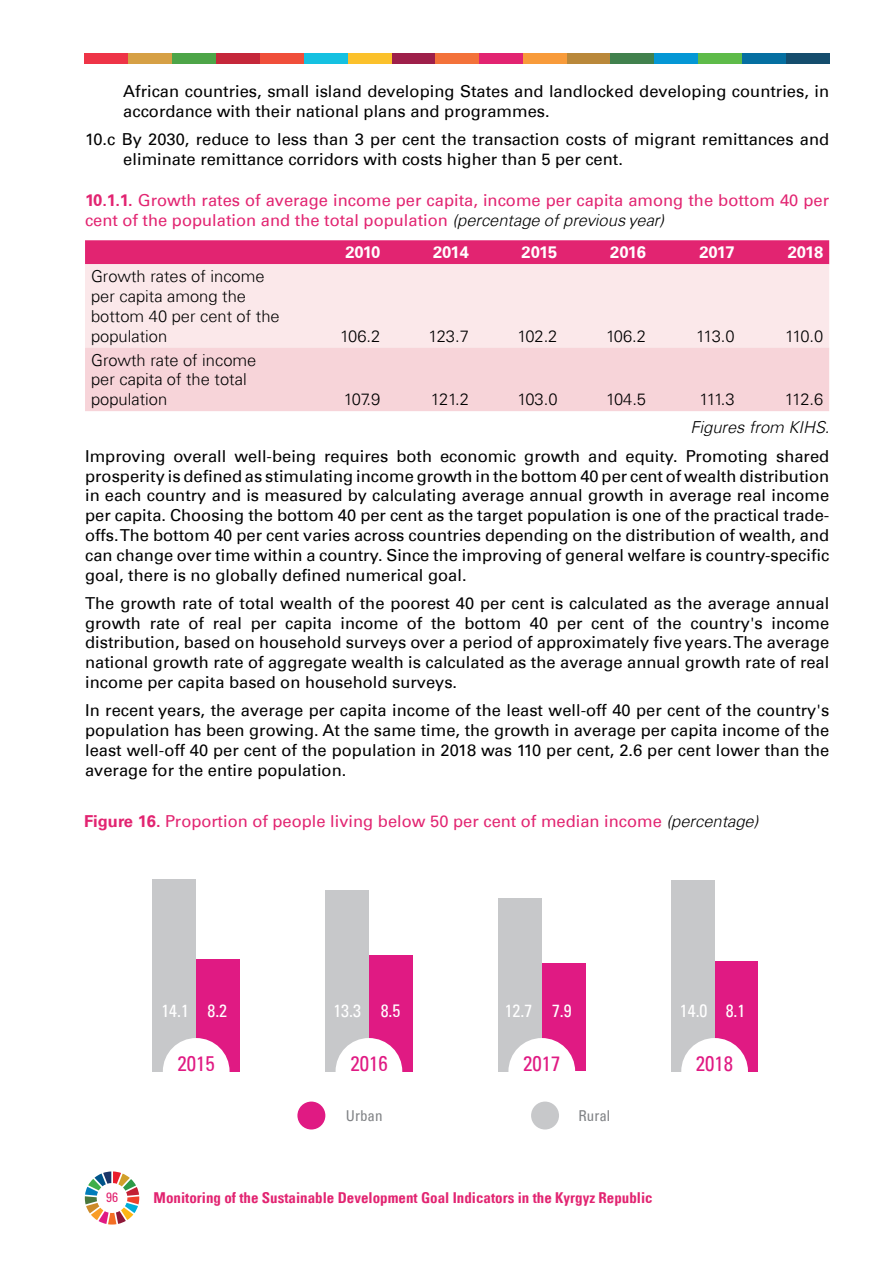
<style>
.page{position:relative;width:893px;height:1263px;background:#fff}
.page>*{position:absolute;margin:0;border:0;box-sizing:border-box;transform-origin:0 0}
.t1{font:condensed 21px "Univers LTCYR 57";color:#e01a83}
.t2{font:condensed 17.85px "Univers LTCYR 57";color:#fff}
.t3{font:16.5px/19.8px "Univers LTCYR 55 Roman";color:#000;text-align:justify}
.t4{font:16.5px/19.8px "Univers LTCYR 55 Roman";color:#e22471}
.t5{font:300 16.5px/19.8px "Univers LTCYR 45";color:#000}
.t6{font:700 16.5px "Univers LTCYR 65";letter-spacing:-.01em;color:#fff}
.t7{font:italic 300 16.5px "Univers LTCYR 45";color:#000}
.t8{font:15px "Univers LTCYR 67 Bold Cond";color:#e22471}
.t9{font:condensed 15px "Univers LTCYR 57";color:#808285}
.t10{font:condensed 13.5px "Univers LTCYR 57";color:#e22471}
.s1{font-family:"Univers LTCYR 65";font-weight:700}
.s2{font-family:"Univers LTCYR 45";font-weight:300;font-style:italic;color:#000}
</style>
<div class="page">
<svg style="left:85px;top:1171px;width:54px;height:53px"></svg>
<div style="left:567px;top:53px;width:44px;height:11px;background:#b9883a"></div>
<div style="left:128px;top:53px;width:44px;height:11px;background:#d6a045"></div>
<div style="left:391px;top:53px;width:44px;height:11px;background:#9e1f4a"></div>
<div style="left:260px;top:53px;width:44px;height:11px;background:#f04e3a"></div>
<div style="left:742px;top:53px;width:44px;height:11px;background:#056fa1"></div>
<div style="left:216px;top:53px;width:44px;height:11px;background:#c5273a"></div>
<div style="left:479px;top:53px;width:44px;height:11px;background:#e22471"></div>
<div style="left:786px;top:53px;width:44px;height:11px;background:#154d6d"></div>
<div style="left:348px;top:53px;width:43px;height:11px;background:#fbc12b"></div>
<div style="left:523px;top:53px;width:44px;height:11px;background:#f89b3a"></div>
<div style="left:611px;top:53px;width:43px;height:11px;background:#41814d"></div>
<div style="left:304px;top:53px;width:44px;height:11px;background:#15c1e1"></div>
<div style="left:654px;top:53px;width:44px;height:11px;background:#0497d5"></div>
<div style="left:698px;top:53px;width:44px;height:11px;background:#5ebb49"></div>
<div style="left:435px;top:53px;width:44px;height:11px;background:#f3723a"></div>
<div style="left:172px;top:53px;width:44px;height:11px;background:#4da548"></div>
<div style="left:85px;top:53px;width:43px;height:11px;background:#ee3447"></div>
<div style="left:85px;top:240px;width:744px;height:24px;background:#e22471"></div>
<div style="left:85px;top:264px;width:744px;height:84px;background:#fbe8ea"></div>
<div style="left:85px;top:348px;width:744px;height:63px;background:#f7d4d9"></div>
<div style="left:715px;top:961px;width:43px;height:110px;background:#e01a83"></div>
<div style="left:542px;top:963px;width:44px;height:108px;background:#e01a83"></div>
<div style="left:369px;top:955px;width:44px;height:116px;background:#e01a83"></div>
<div style="left:196px;top:959px;width:44px;height:112px;background:#e01a83"></div>
<div style="left:671px;top:880px;width:44px;height:191px;background:#c7c8ca"></div>
<div style="left:498px;top:898px;width:44px;height:173px;background:#c7c8ca"></div>
<div style="left:325px;top:890px;width:44px;height:181px;background:#c7c8ca"></div>
<div style="left:152px;top:879px;width:44px;height:192px;background:#c7c8ca"></div>
<div style="left:163px;top:1038px;width:67px;height:67px;background:#fff;border-radius:50%"></div>
<div style="left:336px;top:1038px;width:66px;height:67px;background:#fff;border-radius:50%"></div>
<div style="left:508px;top:1038px;width:67px;height:67px;background:#fff;border-radius:50%"></div>
<div style="left:681px;top:1038px;width:67px;height:67px;background:#fff;border-radius:50%"></div>
<div style="left:531px;top:1101px;width:28px;height:28px;background:#c7c8ca;border-radius:50%"></div>
<div style="left:297px;top:1101px;width:28px;height:28px;background:#e01a83;border-radius:50%"></div>
<p class="t3" style="left:123px;top:81px;width:707px">African countries, small island developing States and landlocked developing countries, in accordance with their national plans and programmes.</p>
<p class="t3" style="left:123px;top:129px;width:707px;text-indent:-38px">10.c By 2030, reduce to less than 3 per cent the transaction costs of migrant remittances and eliminate remittance corridors with costs higher than 5 per cent.</p>
<p class="t4" style="left:85px;top:189px;width:746px"><span class="s1">10.1.1.</span> Growth rates of average income per capita, income per capita among the bottom 40 per cent of the population and the total population <span class="s2">(percentage of previous year)</span></p>
<p class="t6" style="left:345px;top:241px;width:36px">2010</p>
<p class="t6" style="left:433px;top:241px;width:37px">2014</p>
<p class="t6" style="left:522px;top:241px;width:37px">2015</p>
<p class="t6" style="left:610px;top:241px;width:37px">2016</p>
<p class="t6" style="left:699px;top:241px;width:37px">2017</p>
<p class="t6" style="left:788px;top:241px;width:37px">2018</p>
<p class="t5" style="left:91px;top:266px;width:190px">Growth rates of income per capita among the bottom 40 per cent of the population</p>
<p class="t5" style="left:340px;top:325px;width:42px">106.2</p>
<p class="t5" style="left:428px;top:325px;width:42px">123.7</p>
<p class="t5" style="left:517px;top:325px;width:42px">102.2</p>
<p class="t5" style="left:606px;top:325px;width:42px">106.2</p>
<p class="t5" style="left:696px;top:325px;width:40px">113.0</p>
<p class="t5" style="left:785px;top:325px;width:40px">110.0</p>
<p class="t5" style="left:91px;top:349px;width:167px">Growth rate of income per capita of the total population</p>
<p class="t5" style="left:344px;top:389px;width:38px">107.9</p>
<p class="t5" style="left:431px;top:389px;width:40px">121.2</p>
<p class="t5" style="left:517px;top:389px;width:42px">103.0</p>
<p class="t5" style="left:606px;top:389px;width:42px">104.5</p>
<p class="t5" style="left:699px;top:389px;width:37px">111.3</p>
<p class="t5" style="left:785px;top:389px;width:40px">112.6</p>
<p class="t7" style="left:690px;top:417px;width:140px">Figures from KIHS.</p>
<p class="t3" style="left:85px;top:445px;width:746px">Improving overall well-being requires both economic growth and equity. Promoting shared prosperity is defined as stimulating income growth in the bottom 40 per cent of wealth distribution in each country and is measured by calculating average annual growth in average real income per capita. Choosing the bottom 40 per cent as the target population is one of the practical trade&shy;offs. The bottom 40 per cent varies across countries depending on the distribution of wealth, and can change over time within a country. Since the improving of general welfare is country-specific goal, there is no globally defined numerical goal.</p>
<p class="t3" style="left:85px;top:592px;width:746px">The growth rate of total wealth of the poorest 40 per cent is calculated as the average annual growth rate of real per capita income of the bottom 40 per cent of the country's income distribution, based on household surveys over a period of approximately five years. The average national growth rate of aggregate wealth is calculated as the average annual growth rate of real income per capita based on household surveys.</p>
<p class="t3" style="left:85px;top:700px;width:746px">In recent years, the average per capita income of the least well-off 40 per cent of the country's population has been growing. At the same time, the growth in average per capita income of the least well-off 40 per cent of the population in 2018 was 110 per cent, 2.6 per cent lower than the average for the entire population.</p>
<p class="t4" style="left:84px;top:810px;width:676px"><span class="s1">Figure 16.</span> Proportion of people living below 50 per cent of median income <span class="s2">(percentage)</span></p>
<p class="t2" style="left:161px;top:1000px;width:67px">14.1 8.2</p>
<p class="t2" style="left:333px;top:1000px;width:69px">13.3 8.5</p>
<p class="t2" style="left:505px;top:1000px;width:69px">12.7 7.9</p>
<p class="t2" style="left:680px;top:1000px;width:67px">14.0 8.1</p>
<p class="t1" style="left:178px;top:1050px;width:39px">2015</p>
<p class="t1" style="left:350px;top:1050px;width:39px">2016</p>
<p class="t1" style="left:523px;top:1050px;width:39px">2017</p>
<p class="t1" style="left:696px;top:1050px;width:39px">2018</p>
<p class="t9" style="left:346px;top:1106px;width:38px">Urban</p>
<p class="t9" style="left:578px;top:1106px;width:33px">Rural</p>
<p class="t10" style="left:106px;top:1188px;width:13px">96</p>
<p class="t8" style="left:153px;top:1188px;width:501px">Monitoring of the Sustainable Development Goal Indicators in the Kyrgyz Republic</p>
</div>
